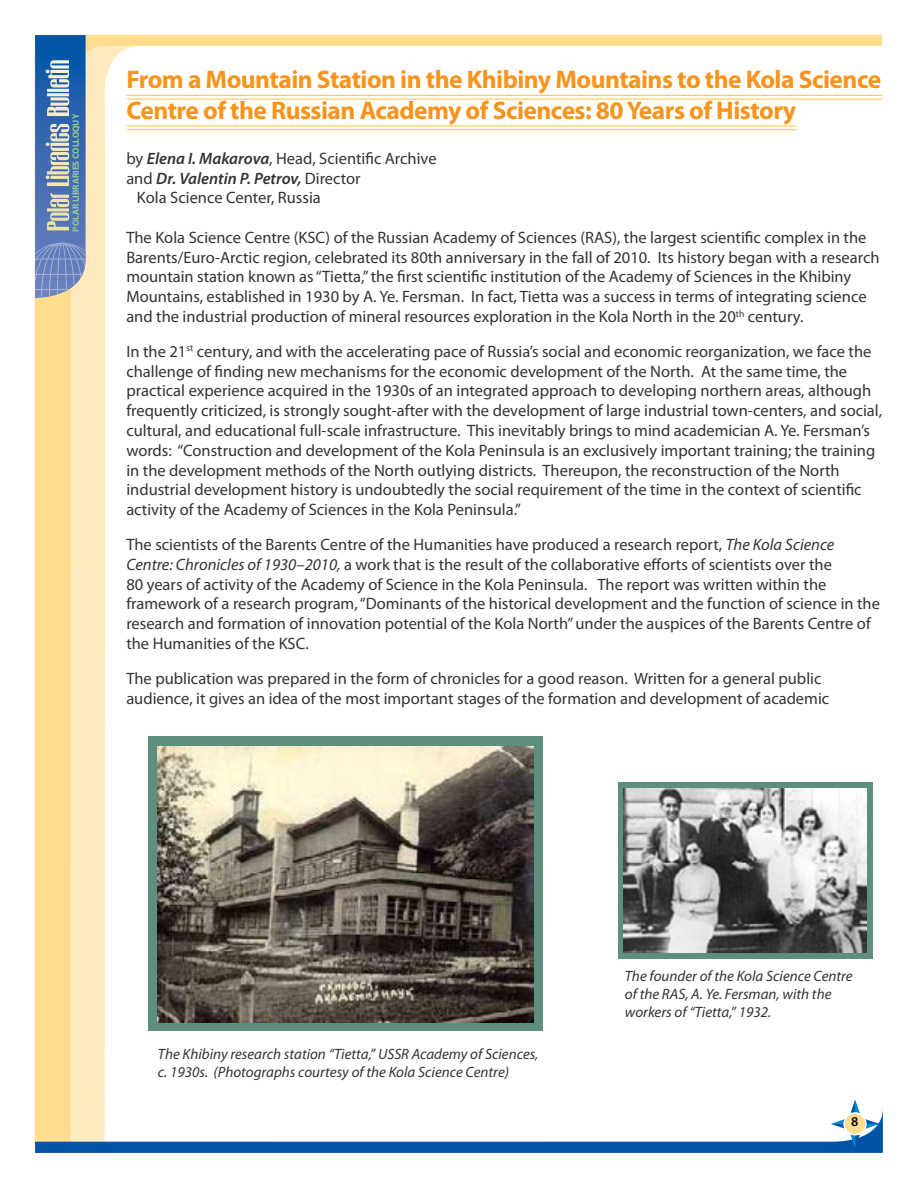
<style>
.page{position:relative;width:918px;height:1188px;background:#fff}
.page>*{position:absolute;margin:0;border:0;box-sizing:border-box;transform-origin:0 0}
.t1{font:700 25.5px/30.6px "Myriad Pro";letter-spacing:-.02em;color:#f7941e}
.t2{font:16.5px/19.8px "Myriad Pro";color:#333}
.t3{font:italic 600 16.5px "Myriad Pro";color:#333}
.t4{font:italic 15px/18px "Myriad Pro";color:#333}
.t5{font:600 13.5px "Myriad Pro";color:#000}
.t6{font:700 9px "Myriad Pro";color:#91cd92}
.s1{font-weight:600;font-style:italic}
.s2{font-weight:400;font-style:normal}
.s3{font-style:italic}
</style>
<div class="page">
<div style="left:100px;top:299px;width:5px;height:801px;background:#ffeabe"></div>
<svg style="left:35px;top:299px;width:65px;height:801px;background:#ffe1a1"></svg>
<svg style="left:35px;top:35px;width:847px;height:264px"></svg>
<div style="left:618px;top:782px;width:255px;height:176px;background:#5d8e7e"></div>
<svg style="left:35px;top:1100px;width:848px;height:53px"></svg>
<div style="left:844px;top:1113px;width:22px;height:22px;background:#ffdc8e;border-radius:50%"></div>
<div style="left:843px;top:1112px;width:24px;height:24px;border:2px solid #fff;border-radius:50%"></div>
<hr style="left:126px;top:95px;width:756px;height:1px;background:#ffc425">
<hr style="left:126px;top:99px;width:756px;height:1px;background:#ffc425">
<hr style="left:126px;top:126px;width:670px;height:1px;background:#ffc425">
<hr style="left:126px;top:129px;width:670px;height:1px;background:#ffc425">
<div style="left:148px;top:737px;width:395px;height:294px;background:#5d8e7e"></div>
<img style="left:158px;top:746px;width:376px;height:276px">
<img style="left:623px;top:788px;width:244px;height:165px">
<p class="t6" style="left:70px;top:232px;width:119px;rotate:-90deg">POLAR LIBRARIES COLLOQUY</p>
<h1 class="t1" style="left:126px;top:64px;width:756px">From a Mountain Station in the Khibiny Mountains to the Kola Science<br>Centre of the Russian Academy of Sciences: 80 Years of History</h1>
<p class="t2" style="left:126px;top:148px;width:312px">by <span class="s1">Elena I. Makarova</span>, Head, Scientific Archive</p>
<p class="t3" style="left:126px;top:168px;width:236px"><span class="s2">and</span> Dr. Valentin P. Petrov, <span class="s2">Director</span></p>
<p class="t2" style="left:137px;top:188px;width:185px">Kola Science Center, Russia</p>
<p class="t2" style="left:126px;top:227px;width:755px">The Kola Science Centre (KSC) of the Russian Academy of Sciences (RAS), the largest scientific complex in the Barents/Euro-Arctic region, celebrated its 80th anniversary in the fall of 2010. Its history began with a research mountain station known as “Tietta,” the first scientific institution of the Academy of Sciences in the Khibiny Mountains, established in 1930 by A. Ye. Fersman. In fact, Tietta was a success in terms of integrating science and the industrial production of mineral resources exploration in the Kola North in the 20<sup>th</sup> century.</p>
<p class="t2" style="left:126px;top:341px;width:757px">In the 21<sup>st</sup> century, and with the accelerating pace of Russia’s social and economic reorganization, we face the challenge of finding new mechanisms for the economic development of the North. At the same time, the practical experience acquired in the 1930s of an integrated approach to developing northern areas, although frequently criticized, is strongly sought-after with the development of large industrial town-centers, and social, cultural, and educational full-scale infrastructure. This inevitably brings to mind academician A. Ye. Fersman’s words: “Construction and development of the Kola Peninsula is an exclusively important training; the training in the development methods of the North outlying districts. Thereupon, the reconstruction of the North industrial development history is undoubtedly the social requirement of the time in the context of scientific activity of the Academy of Sciences in the Kola Peninsula.”</p>
<p class="t2" style="left:126px;top:534px;width:755px">The scientists of the Barents Centre of the Humanities have produced a research report, <span class="s3">The Kola Science Centre: Chronicles of 1930–2010,</span> a work that is the result of the collaborative efforts of scientists over the<br>80 years of activity of the Academy of Science in the Kola Peninsula. The report was written within the framework of a research program, “Dominants of the historical development and the function of science in the research and formation of innovation potential of the Kola North” under the auspices of the Barents Centre of the Humanities of the KSC.</p>
<p class="t2" style="left:126px;top:668px;width:704px">The publication was prepared in the form of chronicles for a good reason. Written for a general public audience, it gives an idea of the most important stages of the formation and development of academic</p>
<p class="t4" style="left:158px;top:1045px;width:382px">The Khibiny research station “Tietta,” USSR Academy of Sciences, c. 1930s. (Photographs courtesy of the Kola Science Centre)</p>
<p class="t4" style="left:625px;top:967px;width:229px">The founder of the Kola Science Centre of the RAS, A. Ye. Fersman, with the workers of “Tietta,” 1932.</p>
<p class="t5" style="left:851px;top:1113px;width:9px">8</p>
</div>
